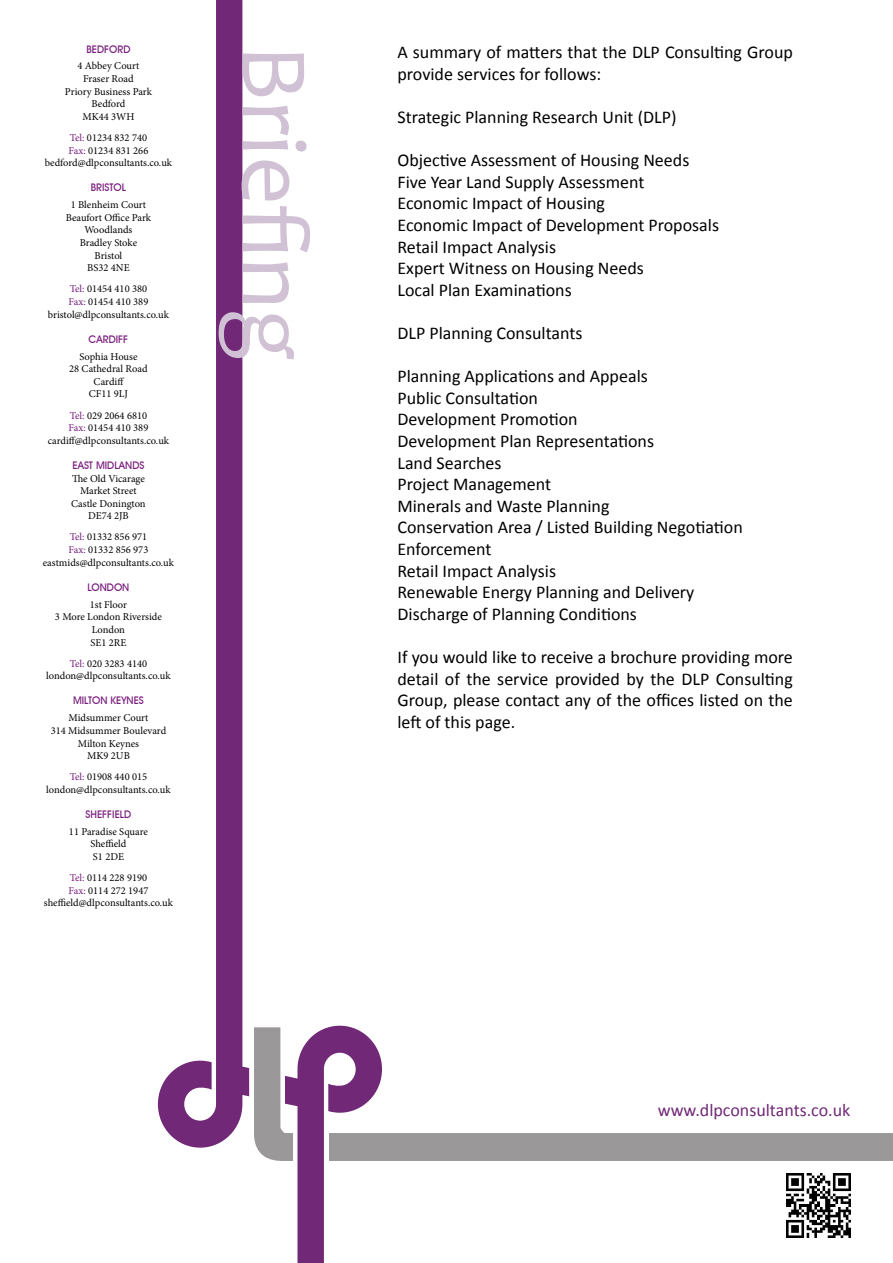
<style>
.page{position:relative;width:893px;height:1263px;background:#fff}
.page>*{position:absolute;margin:0;border:0;box-sizing:border-box;transform-origin:0 0}
.t1{font:96px "Candara";color:#d1c1d4}
.t2{font:18px/21.6px "Calibri";color:#000}
.t3{font:18px "Calibri";color:#702877}
.t4{font:10.5px/12.6px "Minion Pro";color:#000;text-align:center}
.t5{font:500 10.5px "Avant Garde IT Cby BT";color:#781d7d}
.s1{color:#781d7d}
</style>
<div class="page">
<svg style="left:254px;top:1027px;width:639px;height:134px"></svg>
<svg style="left:158px;top:0;width:91px;height:1148px"></svg>
<svg style="left:285px;top:1026px;width:97px;height:237px"></svg>
<img style="left:787px;top:1174px;width:63px;height:63px">
<p class="t5" style="left:86px;top:43px;width:45px">BEDFORD</p>
<p class="t4" style="left:65px;top:60px;width:88px">4 Abbey Court<br>Fraser Road<br>Priory Business Park<br>Bedford<br>MK44 3WH</p>
<p class="t4" style="left:45px;top:131px;width:129px"><span class="s1">Tel:</span> 01234 832 740<br><span class="s1">Fax:</span> 01234 831 266 bedford@dlpconsultants.co.uk</p>
<p class="t5" style="left:91px;top:181px;width:37px">BRISTOL</p>
<p class="t4" style="left:66px;top:199px;width:87px">1 Blenheim Court<br>Beaufort Office Park<br>Woodlands<br>Bradley Stoke<br>Bristol<br>BS32 4NE</p>
<p class="t4" style="left:48px;top:283px;width:123px"><span class="s1">Tel:</span> 01454 410 380<br><span class="s1">Fax:</span> 01454 410 389 bristol@dlpconsultants.co.uk</p>
<p class="t5" style="left:89px;top:333px;width:41px">CARDIFF</p>
<p class="t4" style="left:69px;top:350px;width:80px">Sophia House<br>28 Cathedral Road<br>Cardiff<br>CF11 9LJ</p>
<p class="t4" style="left:48px;top:409px;width:123px"><span class="s1">Tel:</span> 029 2064 6810<br><span class="s1">Fax:</span> 01454 410 389 cardiff@dlpconsultants.co.uk</p>
<p class="t5" style="left:72px;top:459px;width:73px">EAST MIDLANDS</p>
<p class="t4" style="left:71px;top:472px;width:76px">The Old Vicarage<br>Market Street<br>Castle Donington<br>DE74 2JB</p>
<p class="t4" style="left:43px;top:531px;width:133px"><span class="s1">Tel:</span> 01332 856 971<br><span class="s1">Fax:</span> 01332 856 973 eastmids@dlpconsultants.co.uk</p>
<p class="t5" style="left:88px;top:581px;width:43px">LONDON</p>
<p class="t4" style="left:55px;top:598px;width:108px">1st Floor<br>3 More London Riverside<br>London<br>SE1 2RE</p>
<p class="t4" style="left:46px;top:657px;width:126px"><span class="s1">Tel:</span> 020 3283 4140 london@dlpconsultants.co.uk</p>
<p class="t5" style="left:73px;top:694px;width:72px">MILTON KEYNES</p>
<p class="t4" style="left:51px;top:712px;width:117px">Midsummer Court<br>314 Midsummer Boulevard<br>Milton Keynes<br>MK9 2UB</p>
<p class="t4" style="left:46px;top:771px;width:126px"><span class="s1">Tel:</span> 01908 440 015 london@dlpconsultants.co.uk</p>
<p class="t5" style="left:86px;top:808px;width:47px">SHEFFIELD</p>
<p class="t4" style="left:69px;top:825px;width:81px">11 Paradise Square<br>Sheffield<br>S1 2DE</p>
<p class="t4" style="left:44px;top:871px;width:131px"><span class="s1">Tel:</span> 0114 228 9190<br><span class="s1">Fax:</span> 0114 272 1947 sheffield@dlpconsultants.co.uk</p>
<h1 class="t1" style="left:334px;top:45px;width:318px;rotate:90deg">Briefing</h1>
<p class="t2" style="left:397px;top:41px;width:397px">A summary of matters that the DLP Consulting Group provide services for follows:</p>
<p class="t2" style="left:397px;top:106px;width:281px">Strategic Planning Research Unit (DLP)</p>
<p class="t2" style="left:397px;top:149px;width:323px">Objective Assessment of Housing Needs<br>Five Year Land Supply Assessment<br>Economic Impact of Housing<br>Economic Impact of Development Proposals<br>Retail Impact Analysis<br>Expert Witness on Housing Needs<br>Local Plan Examinations</p>
<p class="t2" style="left:397px;top:322px;width:187px">DLP Planning Consultants</p>
<p class="t2" style="left:397px;top:365px;width:347px">Planning Applications and Appeals<br>Public Consultation<br>Development Promotion<br>Development Plan Representations<br>Land Searches<br>Project Management<br>Minerals and Waste Planning<br>Conservation Area / Listed Building Negotiation<br>Enforcement<br>Retail Impact Analysis<br>Renewable Energy Planning and Delivery<br>Discharge of Planning Conditions</p>
<p class="t2" style="left:397px;top:646px;width:397px;text-align:justify">If you would like to receive a brochure providing more detail of the service provided by the DLP Consulting Group, please contact any of the offices listed on the left of this page.</p>
<p class="t3" style="left:658px;top:1098px;width:194px">www.dlpconsultants.co.uk</p>
</div>
